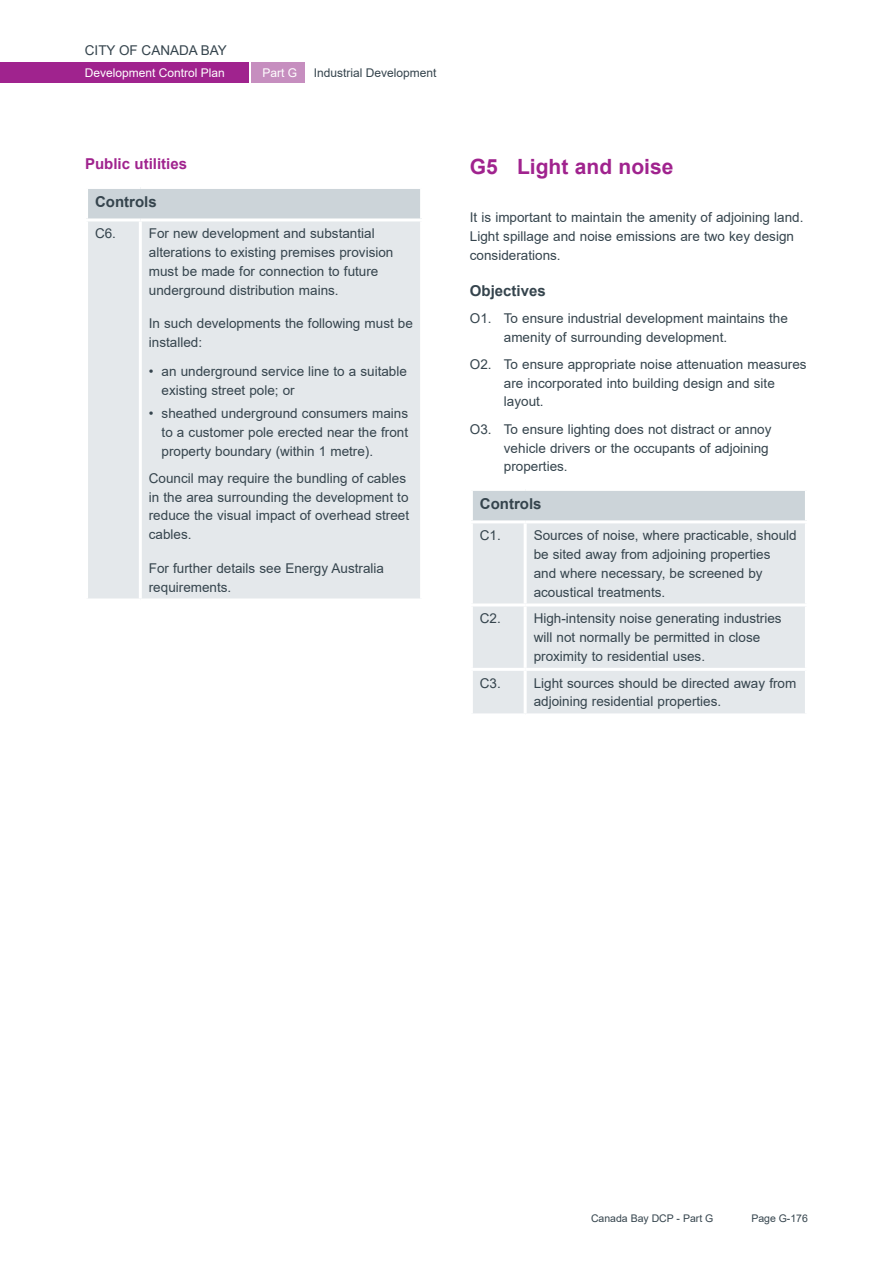
<style>
.page{position:relative;width:893px;height:1263px;background:#fff}
.page>*{position:absolute;margin:0;border:0;box-sizing:border-box;transform-origin:0 0}
.CB_Section_G{font:700 21px "Arial";color:#a0238e}
.CB_03-Body_Bold{font:700 15px "Arial";color:#35444d}
.CB__Body_Bold_G{font:700 15px "Arial";color:#a0238e}
.CB_03-Body{font:13.5px/18.8px "Arial";color:#35444d}
.t1{font:12px "Arial";color:#fff}
.t2{font:12px "Arial";color:#35444d}
.t3{font:10.5px "Arial";color:#35444d}
</style>
<div class="page">
<div style="left:0;top:63px;width:248px;height:20px;background:#a0238e"></div>
<div style="left:252px;top:63px;width:53px;height:20px;background:#c68ebf"></div>
<div style="left:87px;top:187px;width:335px;height:33px;background:#ccd4d9"></div>
<div style="left:88px;top:221px;width:332px;height:377px;background:#e4e8eb"></div>
<hr style="left:420px;top:189px;width:3px;height:29px;background:#fff">
<hr style="left:85px;top:186px;width:55px;height:3px;background:#fff">
<hr style="left:85px;top:189px;width:3px;height:29px;background:#fff">
<hr style="left:140px;top:186px;width:283px;height:3px;background:#fff">
<hr style="left:85px;top:218px;width:55px;height:3px;background:#fff">
<hr style="left:140px;top:218px;width:283px;height:3px;background:#fff">
<hr style="left:139px;top:221px;width:3px;height:377px;background:#fff">
<div style="left:471px;top:489px;width:335px;height:33px;background:#ccd4d9"></div>
<div style="left:473px;top:523px;width:332px;height:190px;background:#e4e8eb"></div>
<hr style="left:805px;top:491px;width:3px;height:29px;background:#fff">
<hr style="left:470px;top:488px;width:55px;height:3px;background:#fff">
<hr style="left:470px;top:491px;width:3px;height:29px;background:#fff">
<hr style="left:525px;top:488px;width:283px;height:3px;background:#fff">
<hr style="left:470px;top:520px;width:55px;height:3px;background:#fff">
<hr style="left:525px;top:520px;width:283px;height:3px;background:#fff">
<hr style="left:524px;top:523px;width:3px;height:80px;background:#fff">
<hr style="left:470px;top:603px;width:55px;height:3px;background:#fff">
<hr style="left:525px;top:603px;width:283px;height:3px;background:#fff">
<hr style="left:524px;top:606px;width:3px;height:62px;background:#fff">
<hr style="left:470px;top:668px;width:55px;height:3px;background:#fff">
<hr style="left:525px;top:668px;width:283px;height:3px;background:#fff">
<hr style="left:524px;top:671px;width:3px;height:42px;background:#fff">
<p class="CB_03-Body" style="left:85px;top:41px;width:144px">CITY OF CANADA BAY</p>
<p class="t1" style="left:85px;top:64px;width:142px">Development Control Plan</p>
<p class="t1" style="left:262px;top:65px;width:36px">Part G</p>
<p class="t2" style="left:314px;top:65px;width:124px">Industrial Development</p>
<p class="CB__Body_Bold_G" style="left:85px;top:153px;width:104px">Public utilities</p>
<p class="CB_03-Body_Bold" style="left:95px;top:191px;width:63px">Controls</p>
<p class="CB_03-Body" style="left:95px;top:224px;width:23px">C6.</p>
<p class="CB_03-Body" style="left:149px;top:224px;width:246px">For new development and substantial alterations to existing premises provision must be made for connection to future underground distribution mains.</p>
<p class="CB_03-Body" style="left:149px;top:314px;width:266px">In such developments the following must be installed:</p>
<p class="CB_03-Body" style="left:162px;top:362px;width:247px;text-indent:-13px">• an underground service line to a suitable existing street pole; or</p>
<p class="CB_03-Body" style="left:162px;top:404px;width:248px;text-align:justify;text-indent:-13px">• sheathed underground consumers mains to a customer pole erected near the front property boundary (within 1 metre).</p>
<p class="CB_03-Body" style="left:149px;top:469px;width:262px">Council may require the bundling of cables in the area surrounding the development to reduce the visual impact of overhead street cables.</p>
<p class="CB_03-Body" style="left:149px;top:558px;width:237px">For further details see Energy Australia requirements.</p>
<p class="CB_Section_G" style="left:470px;top:151px;width:205px">G5 Light and noise</p>
<p class="CB_03-Body" style="left:470px;top:208px;width:335px">It is important to maintain the amenity of adjoining land.<br>Light spillage and noise emissions are two key design considerations.</p>
<p class="CB_03-Body_Bold" style="left:470px;top:280px;width:77px">Objectives</p>
<p class="CB_03-Body" style="left:504px;top:309px;width:286px;text-indent:-34px">O1. To ensure industrial development maintains the amenity of surrounding development.</p>
<p class="CB_03-Body" style="left:504px;top:355px;width:304px;text-indent:-34px">O2. To ensure appropriate noise attenuation measures are incorporated into building design and site layout.</p>
<p class="CB_03-Body" style="left:504px;top:419px;width:269px;text-indent:-34px">O3. To ensure lighting does not distract or annoy vehicle drivers or the occupants of adjoining properties.</p>
<p class="CB_03-Body_Bold" style="left:480px;top:493px;width:63px">Controls</p>
<p class="CB_03-Body" style="left:480px;top:526px;width:23px">C1.</p>
<p class="CB_03-Body" style="left:534px;top:526px;width:265px">Sources of noise, where practicable, should be sited away from adjoining properties<br>and where necessary, be screened by acoustical treatments.</p>
<p class="CB_03-Body" style="left:480px;top:609px;width:23px">C2.</p>
<p class="CB_03-Body" style="left:534px;top:609px;width:249px">High-intensity noise generating industries will not normally be permitted in close proximity to residential uses.</p>
<p class="CB_03-Body" style="left:480px;top:673px;width:23px">C3.</p>
<p class="CB_03-Body" style="left:534px;top:673px;width:264px">Light sources should be directed away from adjoining residential properties.</p>
<p class="t3" style="left:591px;top:1211px;width:124px">Canada Bay DCP - Part G</p>
<p class="t3" style="left:751px;top:1211px;width:58px">Page G-176</p>
</div>
